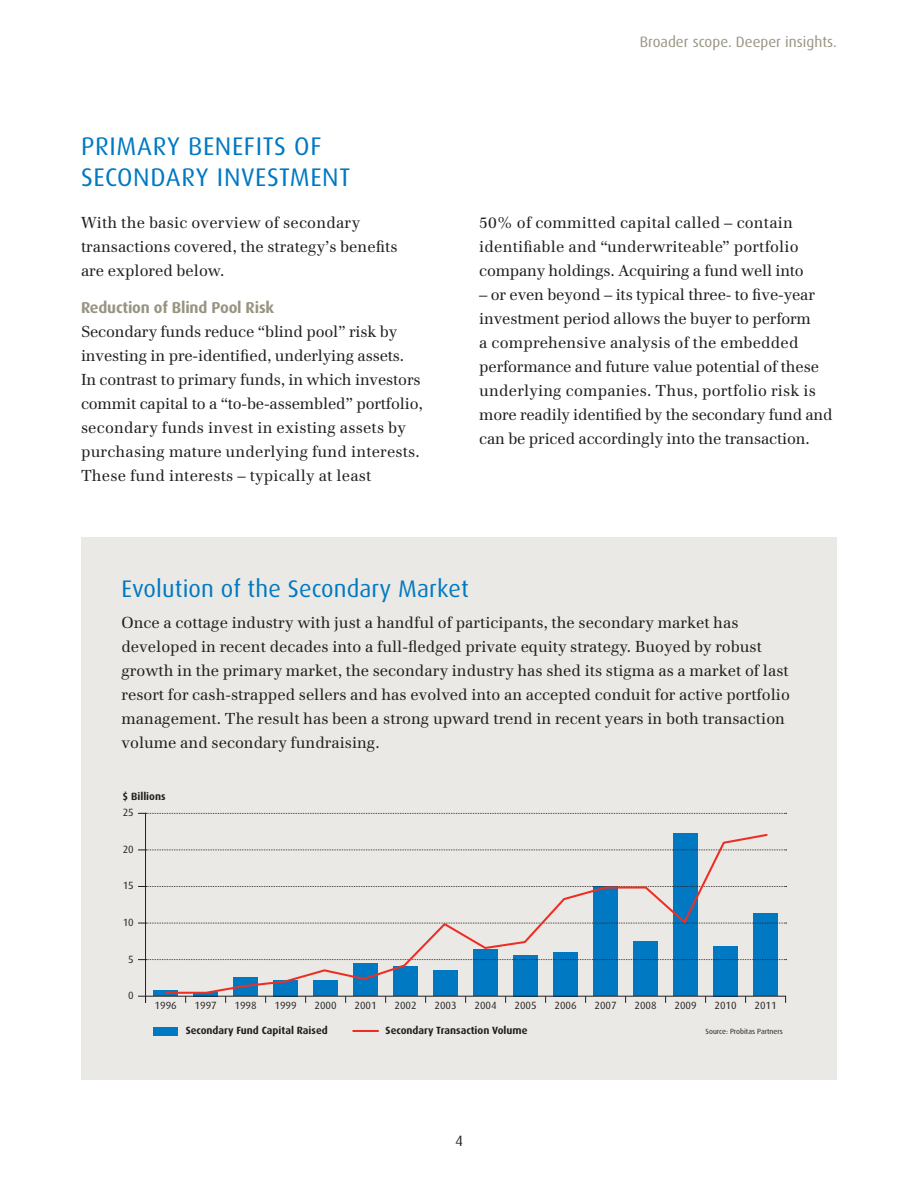
<style>
.page{position:relative;width:918px;height:1188px;background:#fff}
.page>*{position:absolute;margin:0;border:0;box-sizing:border-box;transform-origin:0 0}
.t1{font:25.5px/31.5px "Dax";letter-spacing:.025em;color:#0079c2}
.t2{font:24px "Dax";letter-spacing:.005em;color:#0079c2}
.t3{font:15.75px/24px "Emona";color:#231f20}
.t4{font:15px "Dax";color:#979481}
.t5{font:15px "Dax";color:#231f20}
.t6{font:10.5px "Dax";color:#231f20}
.t7{font:700 10.5px "Dax";color:#231f20}
.t8{font:7.5px "Dax";color:#231f20}
.s1{font-family:"Dax";font-weight:700;color:#979481}
</style>
<div class="page">
<div style="left:81px;top:538px;width:756px;height:542px;background:#eae9e5"></div>
<div style="left:153px;top:1027px;width:25px;height:8px;background:#0079c2"></div>
<svg style="left:138px;top:813px;width:649px;height:190px"></svg>
<hr style="left:353px;top:1030px;width:25px;height:2px;background:#ee2e22">
<svg style="left:164px;top:833px;width:605px;height:162px"></svg>
<p class="t1" style="left:81px;top:130px;width:271px">PRIMARY BENEFITS OF<br>SECONDARY INVESTMENT</p>
<p class="t3" style="left:81px;top:210px;width:318px">With the basic overview of secondary transactions covered, the strategy’s benefits are explored below.</p>
<p class="t3" style="left:81px;top:296px;width:343px"><span class="s1">Reduction of Blind Pool Risk<br></span>Secondary funds reduce “blind pool” risk by investing in pre-identified, underlying assets.<br>In contrast to primary funds, in which investors commit capital to a “to-be-assembled” portfolio, secondary funds invest in existing assets by purchasing mature underlying fund interests.<br>These fund interests – typically at least</p>
<p class="t4" style="left:640px;top:34px;width:199px">Broader scope. Deeper insights.</p>
<p class="t3" style="left:479px;top:210px;width:326px">50% of committed capital called – contain identifiable and “underwriteable” portfolio company holdings. Acquiring a fund well into</p>
<p class="t3" style="left:479px;top:282px;width:355px">– or even beyond – its typical three- to five-year investment period allows the buyer to perform<br>a comprehensive analysis of the embedded performance and future value potential of these underlying companies. Thus, portfolio risk is more readily identified by the secondary fund and can be priced accordingly into the transaction.</p>
<p class="t2" style="left:122px;top:575px;width:349px">Evolution of the Secondary Market</p>
<p class="t3" style="left:122px;top:610px;width:670px">Once a cottage industry with just a handful of participants, the secondary market has developed in recent decades into a full-fledged private equity strategy. Buoyed by robust growth in the primary market, the secondary industry has shed its stigma as a market of last resort for cash-strapped sellers and has evolved into an accepted conduit for active portfolio management. The result has been a strong upward trend in recent years in both transaction volume and secondary fundraising.</p>
<p class="t7" style="left:122px;top:790px;width:45px">$ Billions</p>
<p class="t6" style="left:123px;top:807px;width:13px">25</p>
<p class="t6" style="left:123px;top:843px;width:13px">20</p>
<p class="t6" style="left:123px;top:880px;width:13px">15</p>
<p class="t6" style="left:123px;top:917px;width:13px">10</p>
<p class="t6" style="left:128px;top:953px;width:7px">5</p>
<p class="t6" style="left:128px;top:990px;width:7px">0</p>
<p class="t6" style="left:155px;top:1000px;width:24px">1996</p>
<p class="t6" style="left:195px;top:1000px;width:24px">1997</p>
<p class="t6" style="left:235px;top:1000px;width:24px">1998</p>
<p class="t6" style="left:275px;top:1000px;width:24px">1999</p>
<p class="t6" style="left:315px;top:1000px;width:24px">2000</p>
<p class="t6" style="left:355px;top:1000px;width:24px">2001</p>
<p class="t6" style="left:395px;top:1000px;width:24px">2002</p>
<p class="t6" style="left:435px;top:1000px;width:24px">2003</p>
<p class="t6" style="left:475px;top:1000px;width:24px">2004</p>
<p class="t6" style="left:515px;top:1000px;width:24px">2005</p>
<p class="t6" style="left:555px;top:1000px;width:24px">2006</p>
<p class="t6" style="left:595px;top:1000px;width:24px">2007</p>
<p class="t6" style="left:635px;top:1000px;width:24px">2008</p>
<p class="t6" style="left:675px;top:1000px;width:24px">2009</p>
<p class="t6" style="left:715px;top:1000px;width:24px">2010</p>
<p class="t6" style="left:755px;top:1000px;width:24px">2011</p>
<p class="t7" style="left:186px;top:1025px;width:144px">Secondary Fund Capital Raised</p>
<p class="t7" style="left:386px;top:1025px;width:143px">Secondary Transaction Volume</p>
<p class="t8" style="left:706px;top:1028px;width:79px">Source: Probitas Partners</p>
<p class="t5" style="left:455px;top:1132px;width:9px">4</p>
</div>
